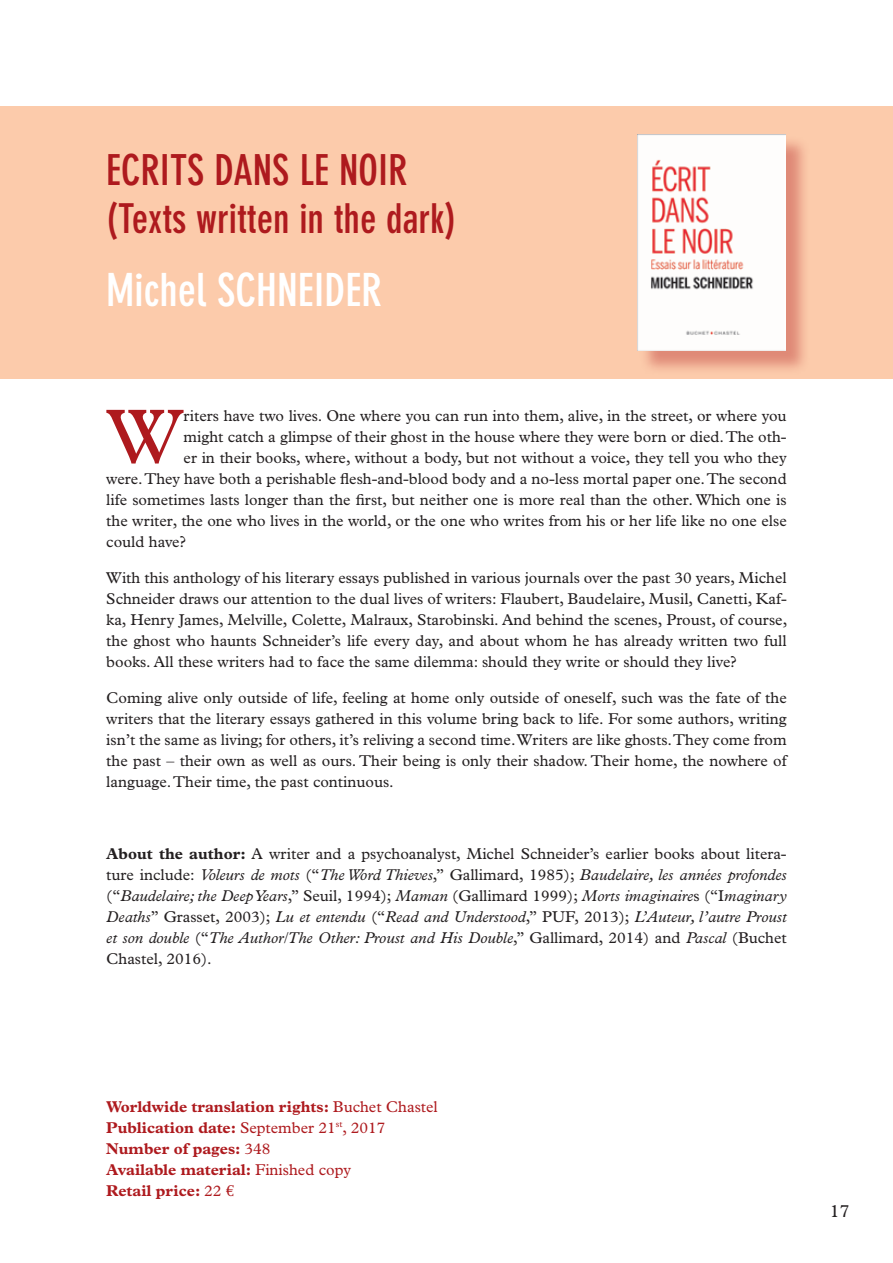
<style>
.page{position:relative;width:893px;height:1263px;background:#fff}
.page>*{position:absolute;margin:0;border:0;box-sizing:border-box;transform-origin:0 0}
.t1{font:77.4px "Plantin";color:#ae1a1e}
.t2{font:700 condensed 45px "DIN Neuzeit Grotesk";color:#fff}
.t3{font:700 condensed 42px "DIN Neuzeit Grotesk";color:#ae1a1e}
.t4{font:700 condensed 40.5px "DIN Neuzeit Grotesk";color:#ae1a1e}
.t5{font:18px "Plantin";color:#231f20}
.t6{font:15.75px/21px "Plantin";color:#231f20;text-align:justify}
.t7{font:italic 15.75px/21px "Plantin";color:#231f20;text-align:justify}
.t8{font:700 15.75px/21px "Plantin";color:#ae1a1e}
.s1{font-weight:700;font-style:normal}
.s2{font-style:normal}
.s3{font-weight:400}
.s4{font-family:"Euro Serif";font-weight:400}
</style>
<div class="page">
<div style="left:0;top:106px;width:893px;height:272px;background:#fccbab"></div>
<div style="left:639px;top:136px;width:172px;height:240px;background:#ae1a1e;opacity:.37"></div>
<img style="left:638px;top:134px;width:148px;height:217px">
<h3 class="t3" style="left:106px;top:145px;width:303px">ECRITS DANS LE NOIR</h3>
<h3 class="t4" style="left:106px;top:195px;width:352px">(Texts written in the dark)</h3>
<h2 class="t2" style="left:106px;top:264px;width:277px">Michel SCHNEIDER</h2>
<h1 class="t1" style="left:106px;top:392px;width:79px">W</h1>
<p class="t6" style="left:184px;top:405px;width:604px">riters have two lives. One where you can run into them, alive, in the street, or where you</p>
<p class="t6" style="left:184px;top:426px;width:604px">might catch a glimpse of their ghost in the house where they were born or died. The oth-</p>
<p class="t6" style="left:184px;top:447px;width:604px">er in their books, where, without a body, but not without a voice, they tell you who they</p>
<p class="t6" style="left:106px;top:468px;width:682px">were. They have both a perishable flesh-and-blood body and a no-less mortal paper one. The second</p>
<p class="t6" style="left:106px;top:489px;width:682px">life sometimes lasts longer than the first, but neither one is more real than the other. Which one is</p>
<p class="t6" style="left:106px;top:510px;width:682px">the writer, the one who lives in the world, or the one who writes from his or her life like no one else</p>
<p class="t6" style="left:106px;top:531px;width:81px">could have?</p>
<p class="t6" style="left:106px;top:567px;width:682px">With this anthology of his literary essays published in various journals over the past 30 years, Michel Schneider draws our attention to the dual lives of writers: Flaubert, Baudelaire, Musil, Canetti, Kaf&shy;ka, Henry James, Melville, Colette, Malraux, Starobinski. And behind the scenes, Proust, of course, the ghost who haunts Schneider’s life every day, and about whom he has already written two full books. All these writers had to face the same dilemma: should they write or should they live?</p>
<p class="t6" style="left:106px;top:687px;width:682px">Coming alive only outside of life, feeling at home only outside of oneself, such was the fate of the writers that the literary essays gathered in this volume bring back to life. For some authors, writing isn’t the same as living; for others, it’s reliving a second time. Writers are like ghosts. They come from the past – their own as well as ours. Their being is only their shadow. Their home, the nowhere of language. Their time, the past continuous.</p>
<p class="t7" style="left:106px;top:842px;width:682px"><span class="s1">About the author:</span> <span class="s2">A writer and a psychoanalyst, Michel Schneider’s earlier books about litera&shy;ture include:</span> Voleurs de mots <span class="s2">(“</span>The Word Thieves<span class="s2">,” Gallimard, 1985);</span> Baudelaire, les années profondes <span class="s2">(“</span>Baudelaire; the Deep Years<span class="s2">,” Seuil, 1994);</span> Maman <span class="s2">(Gallimard 1999);</span> Morts imaginaire<span class="s2">s (“I</span>maginary Deaths<span class="s2">” Grasset, 2003);</span> Lu et entendu <span class="s2">(“</span>Read and Understood<span class="s2">,” PUF, 2013);</span> L’Auteur, l’autre Proust et son double <span class="s2">(“</span>The Author/The Other: Proust and His Double<span class="s2">,” Gallimard, 2014) and</span> Pascal <span class="s2">(Buchet Chastel, 2016).</span></p>
<p class="t8" style="left:106px;top:1095px;width:333px">Worldwide translation rights: <span class="s3">Buchet Chastel<br></span>Publication date: <span class="s3">September 21</span><sup>st</sup><span class="s3">, 2017<br></span>Number of pages: <span class="s3">348<br></span>Available material: <span class="s3">Finished copy<br></span>Retail price: <span class="s3">22</span> <span class="s4">€</span></p>
<p class="t5" style="left:830px;top:1200px;width:21px">17</p>
</div>
